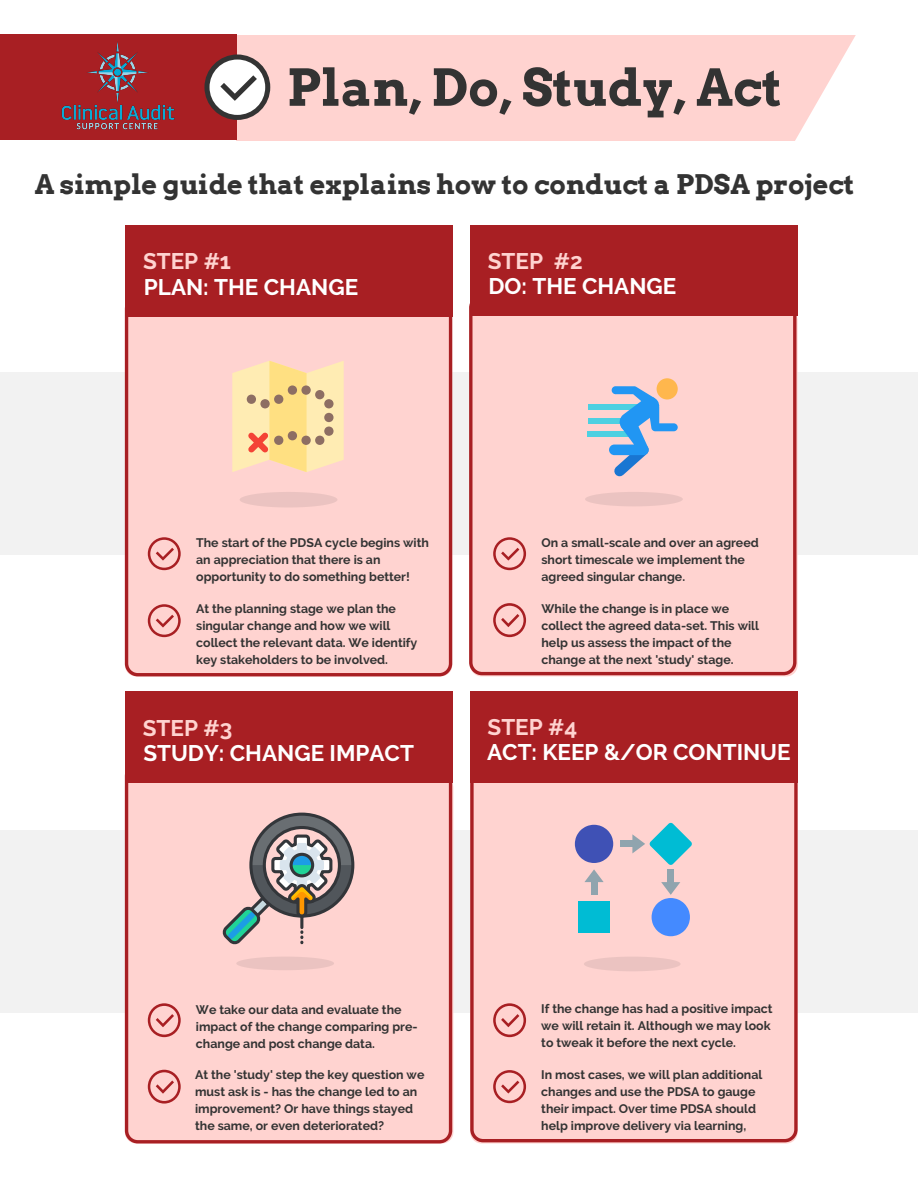
<style>
.page{position:relative;width:918px;height:1184px;background:#fff}
.page>*{position:absolute;margin:0;border:0;box-sizing:border-box;transform-origin:0 0}
.t1{font:700 50.7px "Arvo";color:#333}
.t2{font:700 27px "Arvo";color:#333}
.t3{font:700 22.5px "Raleway";color:#fff}
.t4{font:700 22.5px "Raleway";color:#ffd3d0}
.t5{font:700 12.3px/16.8px "Raleway";color:#333}
</style>
<div class="page">
<div style="left:0;top:830px;width:918px;height:182px;background:#f2f2f2"></div>
<div style="left:0;top:372px;width:918px;height:183px;background:#f2f2f2"></div>
<div style="left:236px;top:35px;width:682px;height:106px;background:#ffd3d0"></div>
<div style="left:125px;top:316px;width:327px;height:360px;background:#ffd3d0"></div>
<div style="left:0;top:34px;width:236px;height:105px;background:#a81f23"></div>
<svg style="left:204px;top:54px;width:66px;height:66px"></svg>
<svg style="left:240px;top:492px;width:97px;height:15px"></svg>
<div style="left:125px;top:225px;width:327px;height:91px;background:#a81f23"></div>
<svg style="left:148px;top:537px;width:33px;height:33px"></svg>
<svg style="left:148px;top:604px;width:33px;height:33px"></svg>
<div style="left:469px;top:303px;width:327px;height:372px;background:#ffd3d0"></div>
<svg style="left:585px;top:492px;width:98px;height:14px"></svg>
<div style="left:470px;top:225px;width:328px;height:90px;background:#a81f23"></div>
<svg style="left:493px;top:537px;width:33px;height:33px"></svg>
<svg style="left:493px;top:603px;width:33px;height:34px"></svg>
<svg style="left:795px;top:35px;width:123px;height:106px"></svg>
<div style="left:125px;top:782px;width:327px;height:361px;background:#ffd3d0"></div>
<svg style="left:236px;top:956px;width:98px;height:14px"></svg>
<div style="left:125px;top:691px;width:327px;height:91px;background:#a81f23"></div>
<svg style="left:148px;top:1003px;width:33px;height:34px"></svg>
<svg style="left:148px;top:1069px;width:33px;height:34px"></svg>
<div style="left:470px;top:782px;width:328px;height:360px;background:#ffd3d0"></div>
<svg style="left:584px;top:956px;width:97px;height:15px"></svg>
<div style="left:470px;top:691px;width:328px;height:91px;background:#a81f23"></div>
<svg style="left:493px;top:1003px;width:33px;height:34px"></svg>
<svg style="left:493px;top:1070px;width:33px;height:33px"></svg>
<img style="left:62px;top:42px;width:112px;height:88px">
<svg style="left:232px;top:361px;width:112px;height:111px"></svg>
<div style="left:588px;top:418px;width:40px;height:5px;background:#4dd0e1"></div>
<div style="left:588px;top:405px;width:53px;height:5px;background:#4dd0e1"></div>
<div style="left:588px;top:431px;width:50px;height:5px;background:#4dd0e1"></div>
<div style="left:657px;top:378px;width:21px;height:21px;background:#ffb74d;border-radius:50%"></div>
<svg style="left:605px;top:386px;width:73px;height:100px"></svg>
<svg style="left:223px;top:812px;width:131px;height:132px"></svg>
<div style="left:578px;top:901px;width:32px;height:32px;background:#00bcd4"></div>
<svg style="left:575px;top:824px;width:38px;height:39px"></svg>
<div style="left:591px;top:879px;width:6px;height:15px;background:#90a4ae"></div>
<svg style="left:584px;top:869px;width:20px;height:13px"></svg>
<div style="left:620px;top:840px;width:16px;height:7px;background:#90a4ae"></div>
<svg style="left:632px;top:822px;width:60px;height:43px"></svg>
<div style="left:668px;top:869px;width:6px;height:16px;background:#90a4ae"></div>
<svg style="left:652px;top:882px;width:38px;height:54px"></svg>
<h1 class="t1" style="left:287px;top:56px;width:497px">Plan, Do, Study, Act</h1>
<h2 class="t2" style="left:35px;top:167px;width:821px">A simple guide that explains how to conduct a PDSA project</h2>
<h3 class="t4" style="left:143px;top:248px;width:89px">STEP #1</h3>
<h3 class="t3" style="left:144px;top:274px;width:216px">PLAN: THE CHANGE</h3>
<h3 class="t4" style="left:488px;top:248px;width:96px">STEP #2</h3>
<h3 class="t3" style="left:488px;top:273px;width:190px">DO: THE CHANGE</h3>
<p class="t5" style="left:196px;top:534px;width:234px">The start of the PDSA cycle begins with an appreciation that there is an opportunity to do something better!</p>
<p class="t5" style="left:196px;top:600px;width:223px">At the planning stage we plan the singular change and how we will collect the relevant data. We identify key stakeholders to be involved.</p>
<p class="t5" style="left:542px;top:534px;width:219px">On a small-scale and over an agreed short timescale we implement the agreed singular change.</p>
<p class="t5" style="left:542px;top:600px;width:219px">While the change is in place we collect the agreed data-set. This will help us assess the impact of the change at the next 'study' stage.</p>
<h3 class="t4" style="left:143px;top:715px;width:91px">STEP #3</h3>
<h3 class="t4" style="left:488px;top:714px;width:91px">STEP #4</h3>
<h3 class="t3" style="left:143px;top:740px;width:272px">STUDY: CHANGE IMPACT</h3>
<h3 class="t3" style="left:487px;top:739px;width:305px">ACT: KEEP &amp;/OR CONTINUE</h3>
<p class="t5" style="left:196px;top:1001px;width:223px">We take our data and evaluate the impact of the change comparing pre&shy;change and post change data.</p>
<p class="t5" style="left:195px;top:1066px;width:231px">At the 'study' step the key question we must ask is - has the change led to an improvement? Or have things stayed the same, or even deteriorated?</p>
<p class="t5" style="left:541px;top:1000px;width:233px">If the change has had a positive impact we will retain it. Although we may look to tweak it before the next cycle.</p>
<p class="t5" style="left:541px;top:1066px;width:223px">In most cases, we will plan additional changes and use the PDSA to gauge their impact. Over time PDSA should help improve delivery via learning,</p>
</div>
